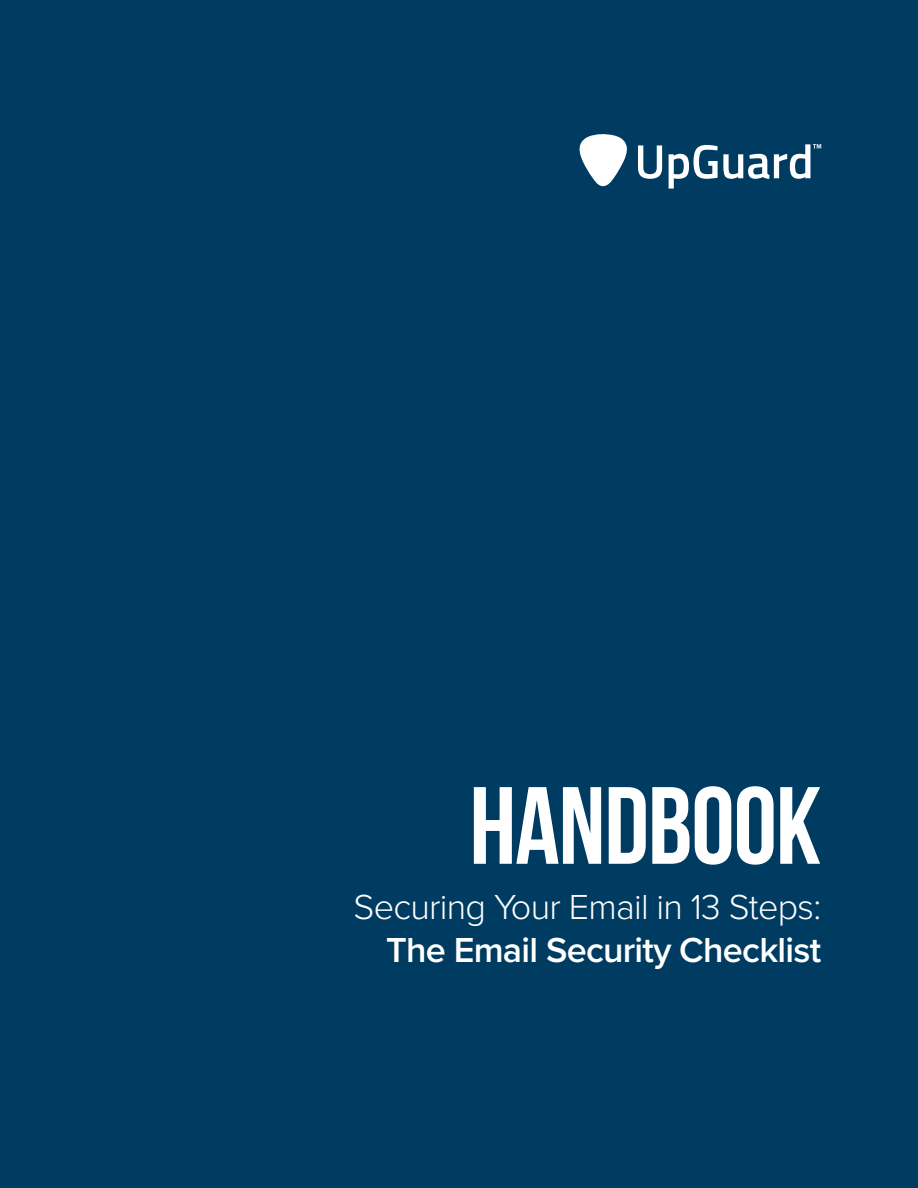
<style>
.page{position:relative;width:918px;height:1188px;background:#003c61}
.page>*{position:absolute;margin:0;border:0;box-sizing:border-box;transform-origin:0 0}
.t1{font:109.5px "Bebas Neue";letter-spacing:-.01em;color:#fff}
.t2{font:300 36px "Proxima Nova";letter-spacing:-.02em;color:#fff}
.t3{font:600 36px "Proxima Nova";letter-spacing:-.02em;color:#fff}
</style>
<div class="page">
<svg style="left:638px;top:145px;width:24px;height:34px"></svg>
<svg style="left:579px;top:134px;width:48px;height:53px"></svg>
<svg style="left:669px;top:144px;width:152px;height:45px"></svg>
<h1 class="t1" style="left:469px;top:766px;width:353px">HANDBOOK</h1>
<p class="t2" style="left:354px;top:886px;width:469px">Securing Your Email in 13 Steps:</p>
<p class="t3" style="left:386px;top:929px;width:437px">The Email Security Checklist</p>
</div>
